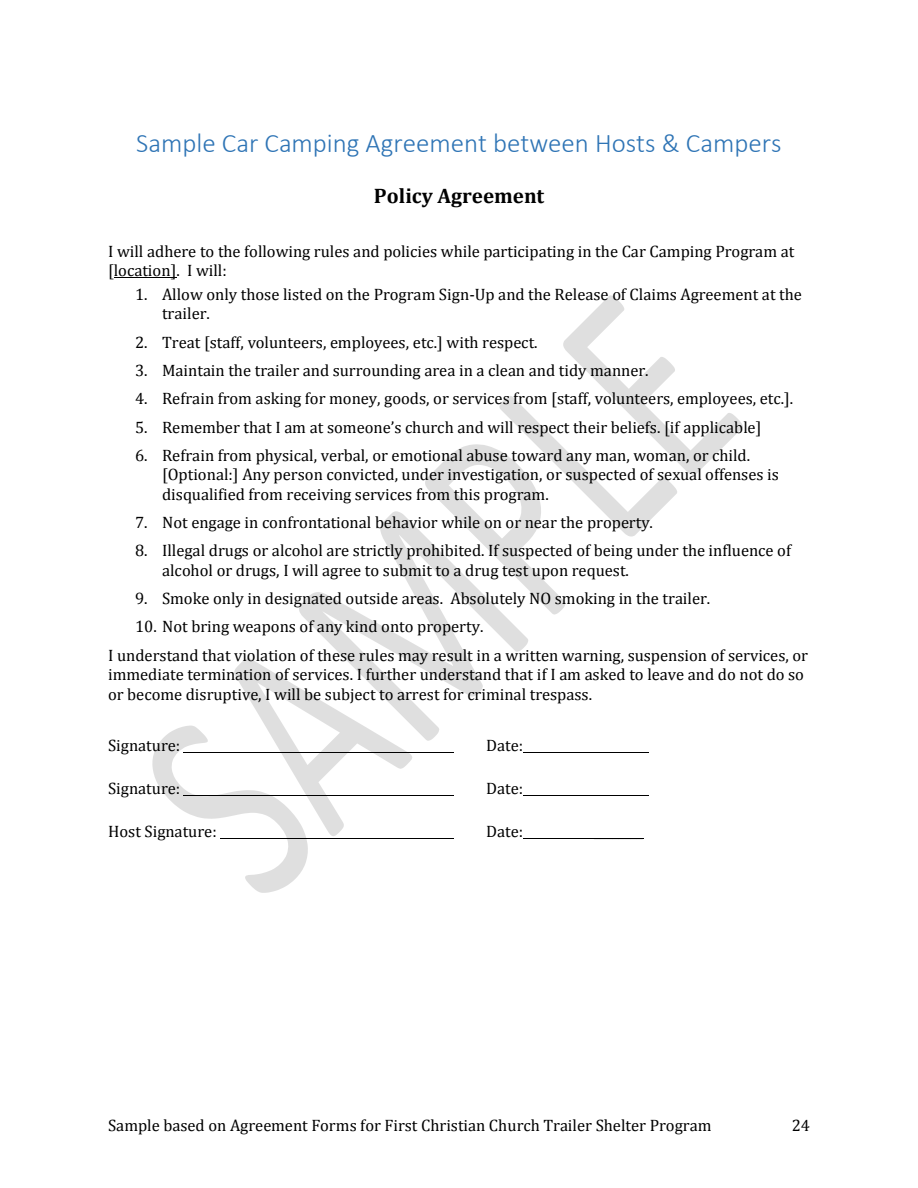
<style>
.page{position:relative;width:918px;height:1188px;background:#fff}
.page>*{position:absolute;margin:0;border:0;box-sizing:border-box;transform-origin:0 0}
.t1{font:300 27px "Calibri";color:#2e74b5}
.t2{font:700 21px "Cambria";color:#000}
.t3{font:16.5px/19.4px "Cambria";color:#000}
</style>
<div class="page">
<svg style="left:152px;top:658px;width:260px;height:235px"></svg>
<svg style="left:299px;top:511px;width:229px;height:230px"></svg>
<svg style="left:425px;top:295px;width:318px;height:320px"></svg>
<hr style="left:114px;top:277px;width:62px;height:1px;background:#000">
<hr style="left:184px;top:752px;width:270px;height:1px;background:#000">
<hr style="left:523px;top:752px;width:125px;height:1px;background:#000">
<hr style="left:184px;top:795px;width:270px;height:1px;background:#000">
<hr style="left:523px;top:795px;width:125px;height:1px;background:#000">
<hr style="left:220px;top:838px;width:234px;height:1px;background:#000">
<hr style="left:523px;top:838px;width:120px;height:1px;background:#000">
<h1 class="t1" style="left:136px;top:132px;width:647px">Sample Car Camping Agreement between Hosts &amp; Campers</h1>
<p class="t2" style="left:374px;top:183px;width:172px">Policy Agreement</p>
<p class="t3" style="left:108px;top:241px;width:688px">I will adhere to the following rules and policies while participating in the Car Camping Program at [location]. I will:</p>
<p class="t3" style="left:162px;top:284px;width:641px;text-indent:-27px">1. Allow only those listed on the Program Sign-Up and the Release of Claims Agreement at the trailer.</p>
<p class="t3" style="left:135px;top:332px;width:404px">2. Treat [staff, volunteers, employees, etc.] with respect.</p>
<p class="t3" style="left:135px;top:360px;width:515px">3. Maintain the trailer and surrounding area in a clean and tidy manner.</p>
<p class="t3" style="left:135px;top:389px;width:660px">4. Refrain from asking for money, goods, or services from [staff, volunteers, employees, etc.].</p>
<p class="t3" style="left:135px;top:417px;width:628px">5. Remember that I am at someone’s church and will respect their beliefs. [if applicable]</p>
<p class="t3" style="left:162px;top:445px;width:618px;text-indent:-27px">6. Refrain from physical, verbal, or emotional abuse toward any man, woman, or child. [Optional:] Any person convicted, under investigation, or suspected of sexual offenses is disqualified from receiving services from this program.</p>
<p class="t3" style="left:135px;top:512px;width:519px">7. Not engage in confrontational behavior while on or near the property.</p>
<p class="t3" style="left:162px;top:541px;width:631px;text-indent:-27px">8. Illegal drugs or alcohol are strictly prohibited. If suspected of being under the influence of alcohol or drugs, I will agree to submit to a drug test upon request.</p>
<p class="t3" style="left:135px;top:588px;width:577px">9. Smoke only in designated outside areas. Absolutely NO smoking in the trailer.</p>
<p class="t3" style="left:135px;top:617px;width:350px">10. Not bring weapons of any kind onto property.</p>
<p class="t3" style="left:108px;top:645px;width:702px">I understand that violation of these rules may result in a written warning, suspension of services, or immediate termination of services. I further understand that if I am asked to leave and do not do so or become disruptive, I will be subject to arrest for criminal trespass.</p>
<p class="t3" style="left:108px;top:735px;width:74px">Signature:</p>
<p class="t3" style="left:486px;top:735px;width:39px">Date:</p>
<p class="t3" style="left:108px;top:778px;width:74px">Signature:</p>
<p class="t3" style="left:486px;top:778px;width:39px">Date:</p>
<p class="t3" style="left:108px;top:822px;width:110px">Host Signature:</p>
<p class="t3" style="left:486px;top:822px;width:39px">Date:</p>
<p class="t3" style="left:594px;top:822px;width:50px">________</p>
<p class="t3" style="left:108px;top:1115px;width:605px">Sample based on Agreement Forms for First Christian Church Trailer Shelter Program</p>
<p class="t3" style="left:792px;top:1115px;width:20px">24</p>
</div>
